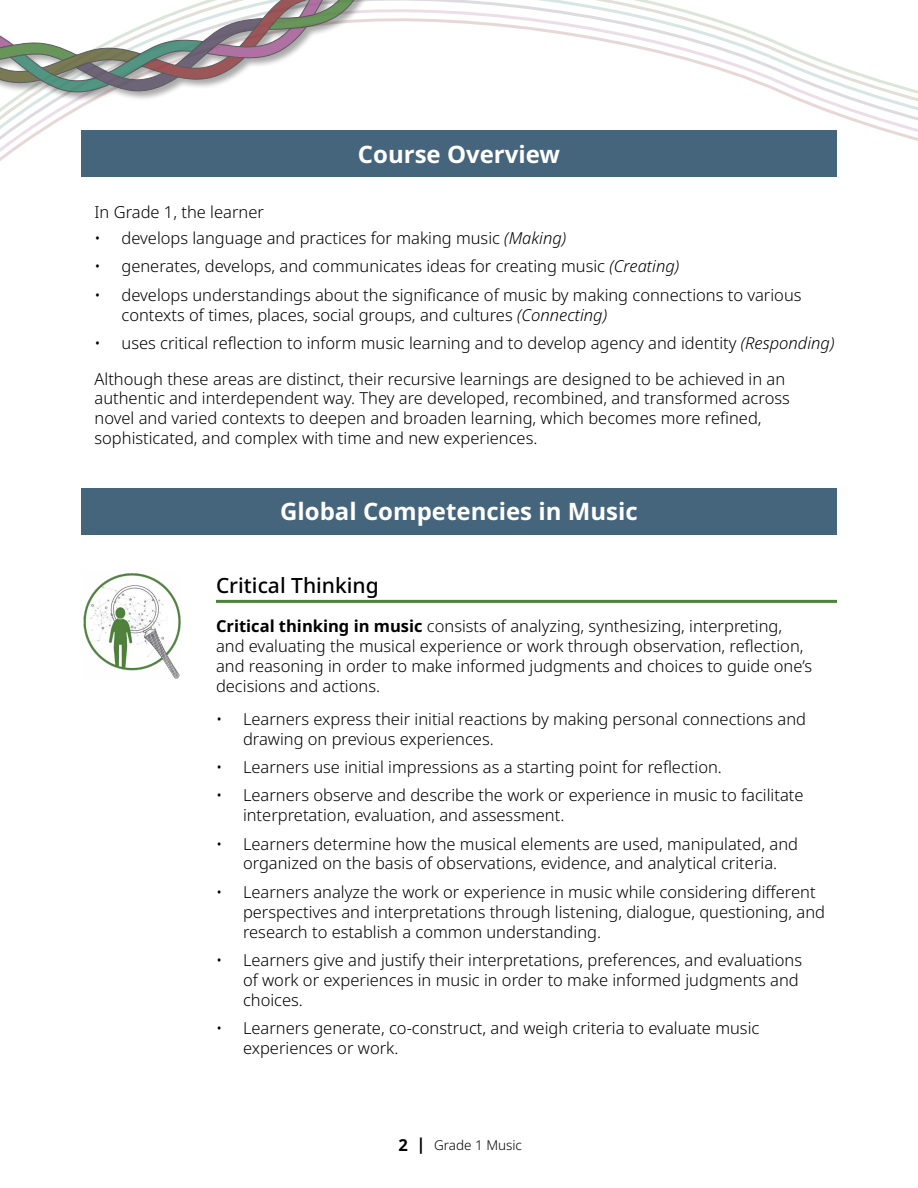
<style>
.page{position:relative;width:918px;height:1188px;background:#fff}
.page>*{position:absolute;margin:0;border:0;box-sizing:border-box;transform-origin:0 0}
.H2_White{font:700 24px "Noto Sans";color:#fff}
.H3_Competency_critical_thinking{font:500 21px "Noto Sans";color:#000}
.Paragraph{font:300 16.5px/19.8px "Noto Sans";color:#000}
.Paragraph_Comepetencies{font:300 16.5px/19.8px "Noto Sans";color:#000}
.t1{font:300 13.5px "Noto Sans";color:#000}
.s1{font-style:italic}
.s2{font-weight:700}
.s3{font-weight:700;font-size:16.5px}
</style>
<div class="page">
<svg style="left:0;top:0;width:918px;height:161px"></svg>
<div style="left:0;top:0;width:515px;height:102px;background:#000;opacity:.4"></div>
<svg style="left:0;top:0;width:407px;height:96px"></svg>
<div style="left:81px;top:130px;width:756px;height:47px;background:#45657d"></div>
<div style="left:81px;top:488px;width:756px;height:46px;background:#45657d"></div>
<hr style="left:216px;top:600px;width:621px;height:3px;background:#4d823c">
<img style="left:83px;top:573px;width:98px;height:106px">
<h2 class="H2_White" style="left:358px;top:137px;width:204px">Course Overview</h2>
<p class="Paragraph" style="left:94px;top:202px;width:171px">In Grade 1, the learner</p>
<p class="Paragraph" style="left:94px;top:229px;width:473px">• develops language and practices for making music <span class="s1">(Making)</span></p>
<p class="Paragraph" style="left:94px;top:257px;width:586px">• generates, develops, and communicates ideas for creating music <span class="s1">(Creating)</span></p>
<p class="Paragraph" style="left:122px;top:285px;width:682px;text-indent:-27px">• develops understandings about the significance of music by making connections to various contexts of times, places, social groups, and cultures <span class="s1">(Connecting)</span></p>
<p class="Paragraph" style="left:94px;top:334px;width:741px">• uses critical reflection to inform music learning and to develop agency and identity <span class="s1">(Responding)</span></p>
<p class="Paragraph" style="left:94px;top:369px;width:697px">Although these areas are distinct, their recursive learnings are designed to be achieved in an authentic and interdependent way. They are developed, recombined, and transformed across novel and varied contexts to deepen and broaden learning, which becomes more refined, sophisticated, and complex with time and new experiences.</p>
<h2 class="H2_White" style="left:280px;top:495px;width:359px">Global Competencies in Music</h2>
<h3 class="H3_Competency_critical_thinking" style="left:216px;top:571px;width:164px">Critical Thinking</h3>
<p class="Paragraph_Comepetencies" style="left:216px;top:617px;width:598px"><span class="s2">Critical thinking in music</span> consists of analyzing, synthesizing, interpreting, and evaluating the musical experience or work through observation, reflection, and reasoning in order to make informed judgments and choices to guide one’s decisions and actions.</p>
<p class="Paragraph" style="left:243px;top:709px;width:565px;text-indent:-27px">• Learners express their initial reactions by making personal connections and drawing on previous experiences.</p>
<p class="Paragraph" style="left:216px;top:758px;width:507px">• Learners use initial impressions as a starting point for reflection.</p>
<p class="Paragraph" style="left:243px;top:786px;width:562px;text-indent:-27px">• Learners observe and describe the work or experience in music to facilitate interpretation, evaluation, and assessment.</p>
<p class="Paragraph" style="left:216px;top:834px;width:584px;text-align:center">• Learners determine how the musical elements are used, manipulated, and organized on the basis of observations, evidence, and analytical criteria.</p>
<p class="Paragraph" style="left:243px;top:882px;width:584px;text-indent:-27px">• Learners analyze the work or experience in music while considering different perspectives and interpretations through listening, dialogue, questioning, and research to establish a common understanding.</p>
<p class="Paragraph" style="left:243px;top:950px;width:561px;text-indent:-27px">• Learners give and justify their interpretations, preferences, and evaluations of work or experiences in music in order to make informed judgments and choices.</p>
<p class="Paragraph" style="left:243px;top:1019px;width:518px;text-indent:-27px">• Learners generate, co-construct, and weigh criteria to evaluate music experiences or work.</p>
<p class="t1" style="left:398px;top:1135px;width:125px"><span class="s3">2 |</span> Grade 1 Music</p>
</div>
